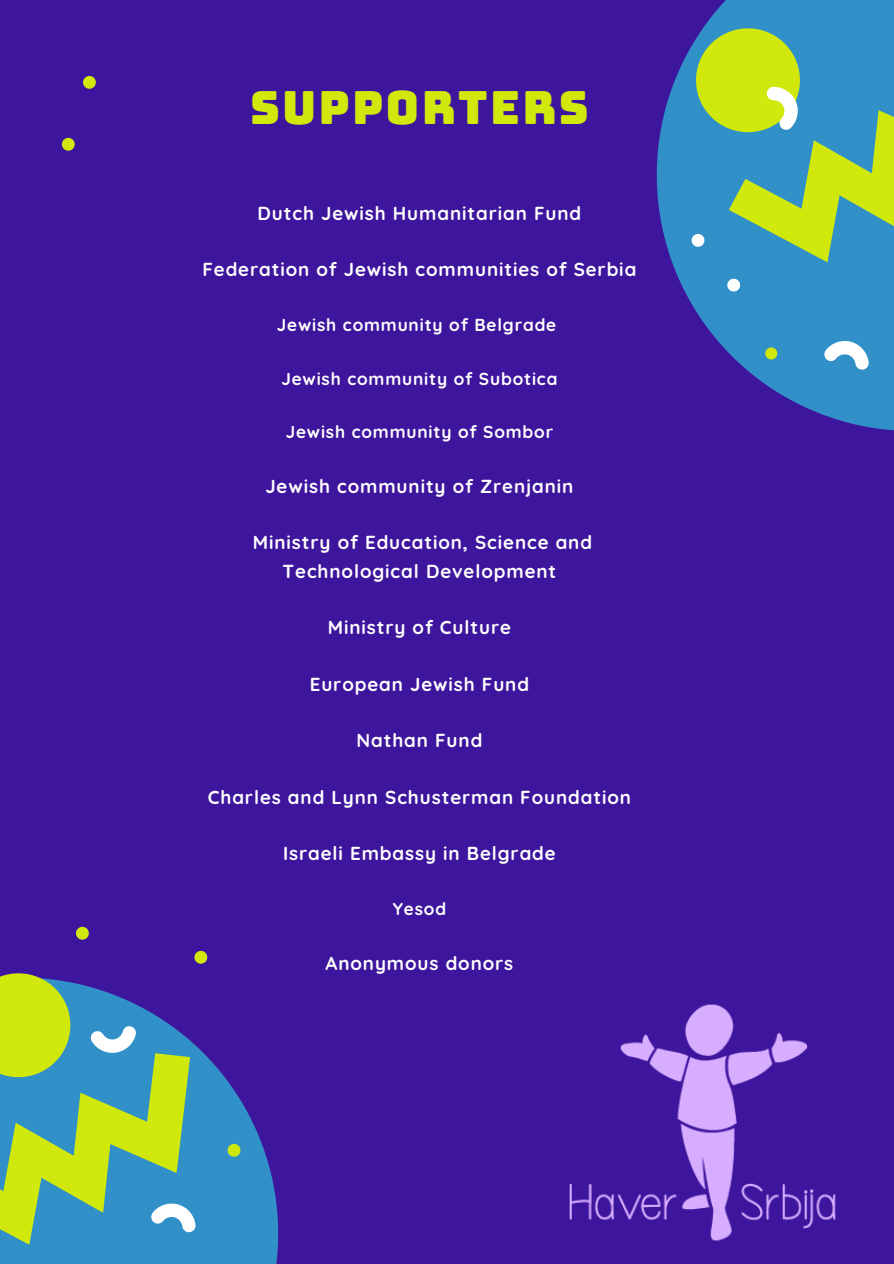
<style>
.page{position:relative;width:894px;height:1264px;background:#fff}
.page>*{position:absolute;margin:0;border:0;box-sizing:border-box;transform-origin:0 0}
.t1{font:45.75px "Bungee";letter-spacing:.05em;color:#d0e80b}
.t2{font:700 18.75px/28.2px "Quicksand";letter-spacing:.05em;color:#fff;text-align:center}
.t3{font:700 17.25px "Quicksand";letter-spacing:.05em;color:#fff}
</style>
<div class="page">
<div style="left:0;top:0;width:893px;height:1263px;background:#3e159d"></div>
<img style="left:569px;top:1004px;width:267px;height:237px">
<svg style="left:75px;top:983px;width:204px;height:280px"></svg>
<svg style="left:656px;top:0;width:237px;height:431px;fill:#3090c7"></svg>
<svg style="left:0;top:1040px;width:234px;height:223px;background:#5fa78e"></svg>
<svg style="left:0;top:973px;width:75px;height:109px;background:#a8cc38"></svg>
<svg style="left:148px;top:1198px;width:53px;height:36px;background:#7ab7db"></svg>
<svg style="left:89px;top:1024px;width:50px;height:32px;background:#88bfde"></svg>
<svg style="left:821px;top:335px;width:52px;height:37px;background:#79b7da"></svg>
<svg style="left:764px;top:347px;width:13px;height:13px"></svg>
<svg style="left:194px;top:950px;width:14px;height:14px"></svg>
<svg style="left:76px;top:926px;width:13px;height:14px"></svg>
<svg style="left:227px;top:1143px;width:14px;height:14px"></svg>
<svg style="left:61px;top:137px;width:14px;height:14px"></svg>
<svg style="left:83px;top:76px;width:13px;height:13px"></svg>
<svg style="left:690px;top:23px;width:203px;height:269px;background:#66ad8c"></svg>
<h1 class="t1" style="left:250px;top:85px;width:340px">SUPPORTERS</h1>
<p class="t2" style="left:257px;top:199px;width:325px">Dutch Jewish Humanitarian Fund</p>
<p class="t2" style="left:202px;top:255px;width:435px">Federation of Jewish communities of Serbia</p>
<p class="t3" style="left:277px;top:314px;width:281px">Jewish community of Belgrade</p>
<p class="t3" style="left:281px;top:367px;width:277px">Jewish community of Subotica</p>
<p class="t3" style="left:285px;top:421px;width:269px">Jewish community of Sombor</p>
<p class="t2" style="left:265px;top:472px;width:309px">Jewish community of Zrenjanin</p>
<p class="t2" style="left:253px;top:528px;width:340px">Ministry of Education, Science and<br>Technological Development</p>
<p class="t2" style="left:327px;top:613px;width:185px">Ministry of Culture</p>
<p class="t2" style="left:309px;top:669px;width:221px">European Jewish Fund</p>
<p class="t2" style="left:356px;top:726px;width:127px">Nathan Fund</p>
<p class="t2" style="left:208px;top:782px;width:424px">Charles and Lynn Schusterman Foundation</p>
<p class="t2" style="left:283px;top:839px;width:274px">Israeli Embassy in Belgrade</p>
<p class="t3" style="left:392px;top:897px;width:55px">Yesod</p>
<p class="t2" style="left:325px;top:948px;width:189px">Anonymous donors</p>
</div>
